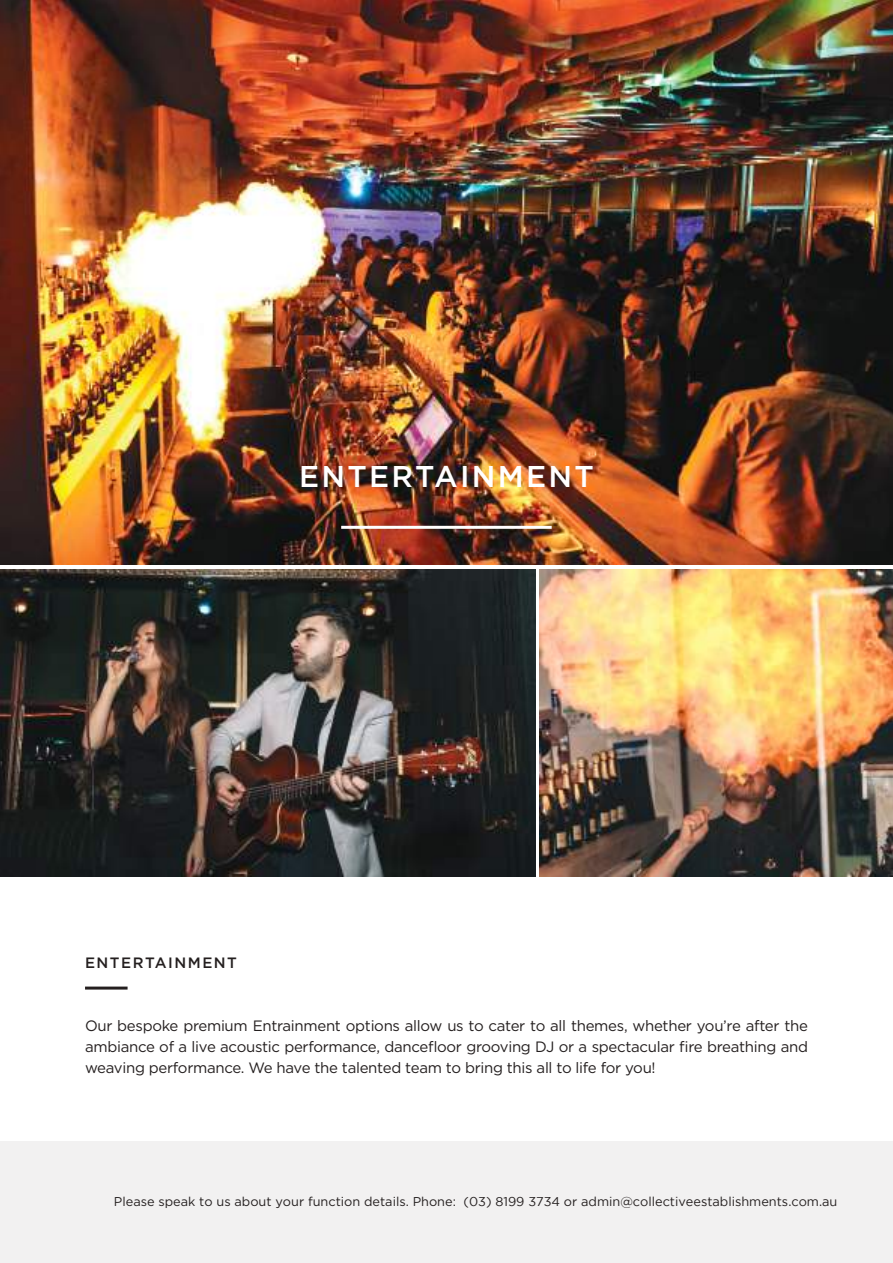
<style>
.page{position:relative;width:893px;height:1263px;background:#fff}
.page>*{position:absolute;margin:0;border:0;box-sizing:border-box;transform-origin:0 0}
.t1{font:500 30px "Gotham HTF";letter-spacing:.075em;color:#fff}
.t2{font:15px/21px "Gotham HTF";letter-spacing:-.02em;color:#241f1f;text-align:justify}
.t3{font:500 15px "Gotham HTF";letter-spacing:.1em;color:#241f1f}
.t4{font:12.75px "Gotham HTF";color:#241f1f}
</style>
<div class="page">
<img style="left:539px;top:569px;width:354px;height:307px">
<img style="left:0;top:569px;width:536px;height:307px">
<div style="left:0;top:1142px;width:893px;height:121px;background:#f2f1f1"></div>
<img style="left:0;top:0;width:893px;height:565px">
<hr style="left:341px;top:526px;width:211px;height:3px;background:#fff">
<hr style="left:85px;top:986px;width:43px;height:3px;background:#241f1f">
<h1 class="t1" style="left:299px;top:460px;width:296px">ENTERTAINMENT</h1>
<p class="t3" style="left:85px;top:954px;width:153px">ENTERTAINMENT</p>
<p class="t2" style="left:85px;top:1015px;width:724px">Our bespoke premium Entrainment options allow us to cater to all themes, whether you’re after the ambiance of a live acoustic performance, dancefloor grooving DJ or a spectacular fire breathing and weaving performance. We have the talented team to bring this all to life for you!</p>
<p class="t4" style="left:114px;top:1194px;width:725px">Please speak to us about your function details. Phone: (03) 8199 3734 or admin@collectiveestablishments.com.au</p>
</div>
